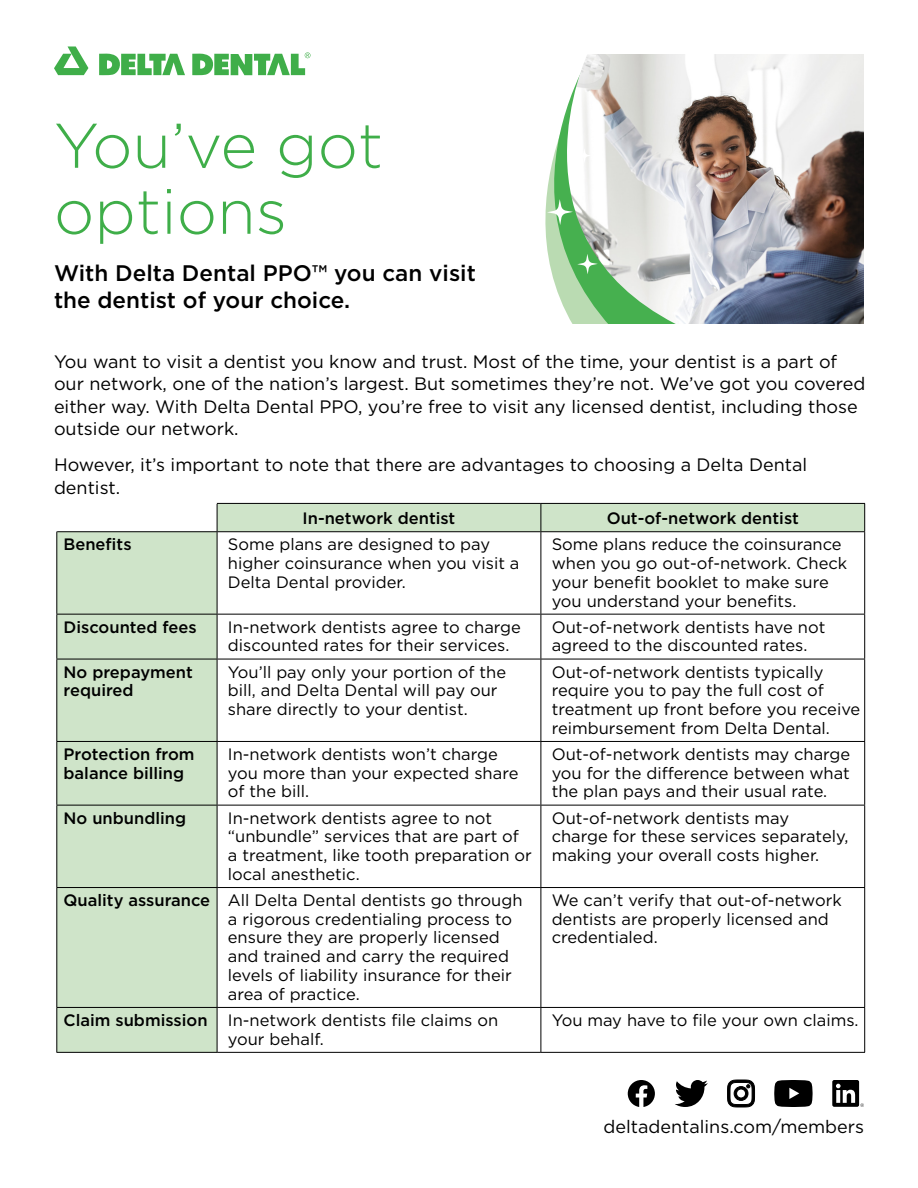
<style>
.page{position:relative;width:918px;height:1188px;background:#fff}
.page>*{position:absolute;margin:0;border:0;box-sizing:border-box;transform-origin:0 0}
.t1{font:300 63px/66px "Gotham";color:#3fae49}
.t2{font:500 22.5px/27px "Gotham";color:#000}
.t3{font:18px/22.5px "Gotham";color:#000}
.t4{font:16.5px/18.8px "Gotham";color:#000}
.t5{font:500 16.5px/18.8px "Gotham";color:#000}
.s1{font-weight:500}
</style>
<div class="page">
<svg style="left:54px;top:46px;width:256px;height:30px"></svg>
<svg style="left:545px;top:114px;width:20px;height:195px"></svg>
<img style="left:565px;top:54px;width:299px;height:270px">
<svg style="left:547px;top:199px;width:26px;height:26px"></svg>
<svg style="left:577px;top:254px;width:21px;height:20px"></svg>
<svg style="left:577px;top:148px;width:15px;height:15px"></svg>
<svg style="left:57px;top:504px;width:807px;height:548px"></svg>
<hr style="left:217px;top:503px;width:324px;height:1px;background:#000">
<svg style="left:217px;top:504px;width:1px;height:27px"></svg>
<hr style="left:541px;top:503px;width:324px;height:1px;background:#000">
<svg style="left:541px;top:504px;width:1px;height:27px"></svg>
<svg style="left:864px;top:504px;width:1px;height:27px"></svg>
<hr style="left:56px;top:531px;width:161px;height:1px;background:#000">
<hr style="left:56px;top:532px;width:1px;height:82px;background:#000">
<hr style="left:217px;top:531px;width:324px;height:1px;background:#000">
<hr style="left:217px;top:532px;width:1px;height:82px;background:#000">
<hr style="left:541px;top:531px;width:324px;height:1px;background:#000">
<hr style="left:541px;top:532px;width:1px;height:82px;background:#000">
<hr style="left:864px;top:532px;width:1px;height:82px;background:#000">
<hr style="left:56px;top:614px;width:161px;height:1px;background:#000">
<hr style="left:56px;top:615px;width:1px;height:44px;background:#000">
<hr style="left:217px;top:614px;width:324px;height:1px;background:#000">
<hr style="left:217px;top:615px;width:1px;height:44px;background:#000">
<hr style="left:541px;top:614px;width:324px;height:1px;background:#000">
<hr style="left:541px;top:615px;width:1px;height:44px;background:#000">
<hr style="left:864px;top:615px;width:1px;height:44px;background:#000">
<hr style="left:56px;top:659px;width:161px;height:1px;background:#000">
<hr style="left:56px;top:659px;width:1px;height:82px;background:#000">
<hr style="left:217px;top:659px;width:324px;height:1px;background:#000">
<hr style="left:217px;top:659px;width:1px;height:82px;background:#000">
<hr style="left:541px;top:659px;width:324px;height:1px;background:#000">
<hr style="left:541px;top:659px;width:1px;height:82px;background:#000">
<hr style="left:864px;top:659px;width:1px;height:82px;background:#000">
<hr style="left:56px;top:741px;width:161px;height:1px;background:#000">
<hr style="left:56px;top:742px;width:1px;height:63px;background:#000">
<hr style="left:217px;top:741px;width:324px;height:1px;background:#000">
<hr style="left:217px;top:742px;width:1px;height:63px;background:#000">
<hr style="left:541px;top:741px;width:324px;height:1px;background:#000">
<hr style="left:541px;top:742px;width:1px;height:63px;background:#000">
<hr style="left:864px;top:742px;width:1px;height:63px;background:#000">
<hr style="left:56px;top:805px;width:161px;height:1px;background:#000">
<hr style="left:56px;top:805px;width:1px;height:82px;background:#000">
<hr style="left:217px;top:805px;width:324px;height:1px;background:#000">
<hr style="left:217px;top:805px;width:1px;height:82px;background:#000">
<hr style="left:541px;top:805px;width:324px;height:1px;background:#000">
<hr style="left:541px;top:805px;width:1px;height:82px;background:#000">
<hr style="left:864px;top:805px;width:1px;height:82px;background:#000">
<hr style="left:56px;top:887px;width:161px;height:1px;background:#000">
<hr style="left:56px;top:888px;width:1px;height:119px;background:#000">
<hr style="left:217px;top:887px;width:324px;height:1px;background:#000">
<hr style="left:217px;top:888px;width:1px;height:119px;background:#000">
<hr style="left:541px;top:887px;width:324px;height:1px;background:#000">
<hr style="left:541px;top:888px;width:1px;height:119px;background:#000">
<hr style="left:864px;top:888px;width:1px;height:119px;background:#000">
<hr style="left:56px;top:1007px;width:161px;height:1px;background:#000">
<hr style="left:56px;top:1008px;width:1px;height:44px;background:#000">
<hr style="left:217px;top:1007px;width:324px;height:1px;background:#000">
<hr style="left:217px;top:1008px;width:1px;height:44px;background:#000">
<hr style="left:541px;top:1007px;width:324px;height:1px;background:#000">
<hr style="left:541px;top:1008px;width:1px;height:44px;background:#000">
<hr style="left:864px;top:1008px;width:1px;height:44px;background:#000">
<hr style="left:56px;top:1052px;width:161px;height:1px;background:#000">
<hr style="left:217px;top:1052px;width:324px;height:1px;background:#000">
<hr style="left:541px;top:1052px;width:324px;height:1px;background:#000">
<svg style="left:628px;top:1080px;width:27px;height:27px"></svg>
<svg style="left:675px;top:1080px;width:33px;height:27px"></svg>
<svg style="left:727px;top:1079px;width:28px;height:29px"></svg>
<svg style="left:774px;top:1080px;width:39px;height:27px"></svg>
<svg style="left:832px;top:1080px;width:32px;height:27px"></svg>
<h1 class="t1" style="left:54px;top:111px;width:331px">You’ve got options</h1>
<h2 class="t2" style="left:54px;top:259px;width:423px">With Delta Dental PPO™ you can visit the dentist of your choice.</h2>
<p class="t3" style="left:54px;top:350px;width:813px">You want to visit a dentist you know and trust. Most of the time, your dentist is a part of our network, one of the nation’s largest. But sometimes they’re not. We’ve got you covered either way. With Delta Dental PPO, you’re free to visit any licensed dentist, including those outside our network.</p>
<p class="t3" style="left:54px;top:453px;width:755px">However, it’s important to note that there are advantages to choosing a Delta Dental dentist.</p>
<p class="t5" style="left:303px;top:509px;width:154px">In-network dentist</p>
<p class="t5" style="left:607px;top:509px;width:194px">Out-of-network dentist</p>
<p class="t5" style="left:64px;top:535px;width:70px">Benefits</p>
<p class="t4" style="left:228px;top:535px;width:293px">Some plans are designed to pay higher coinsurance when you visit a<br>Delta Dental provider.</p>
<p class="t4" style="left:552px;top:535px;width:297px">Some plans reduce the coinsurance when you go out-of-network. Check your benefit booklet to make sure you understand your benefits.</p>
<p class="t5" style="left:64px;top:617px;width:135px">Discounted fees</p>
<p class="t4" style="left:228px;top:617px;width:295px">In-network dentists agree to charge discounted rates for their services.</p>
<p class="t4" style="left:552px;top:617px;width:275px">Out-of-network dentists have not agreed to the discounted rates.</p>
<p class="t5" style="left:64px;top:662px;width:131px">No prepayment required</p>
<p class="t4" style="left:228px;top:662px;width:280px">You’ll pay only your portion of the bill, and Delta Dental will pay our share directly to your dentist.</p>
<p class="t4" style="left:552px;top:662px;width:310px">Out-of-network dentists typically require you to pay the full cost of treatment up front before you receive reimbursement from Delta Dental.</p>
<p class="t5" style="left:64px;top:745px;width:133px">Protection from balance billing</p>
<p class="t4" style="left:228px;top:744px;width:292px">In-network dentists won’t charge you more than your expected share of the bill.</p>
<p class="t4" style="left:552px;top:744px;width:300px;text-align:justify">Out-of-network dentists may charge you for the difference between what the plan pays and their usual rate.</p>
<p class="t5" style="left:64px;top:808px;width:124px">No unbundling</p>
<p class="t4" style="left:228px;top:808px;width:305px">In-network dentists agree to not “unbundle” services that are part of a treatment, like tooth preparation or local anesthetic.</p>
<p class="t4" style="left:552px;top:808px;width:298px">Out-of-network dentists may charge for these services separately, making your overall costs higher.</p>
<p class="t4" style="left:228px;top:890px;width:296px;text-indent:-164px"><span class="s1">Quality assurance</span> All Delta Dental dentists go through a rigorous credentialing process to ensure they are properly licensed and trained and carry the required levels of liability insurance for their area of practice.</p>
<p class="t4" style="left:552px;top:890px;width:292px">We can’t verify that out-of-network dentists are properly licensed and credentialed.</p>
<p class="t4" style="left:228px;top:1010px;width:272px;text-indent:-164px"><span class="s1">Claim submission</span> In-network dentists file claims on your behalf.</p>
<p class="t4" style="left:552px;top:1010px;width:308px">You may have to file your own claims.</p>
<p class="t3" style="left:603px;top:1115px;width:262px">deltadentalins.com/members</p>
</div>
